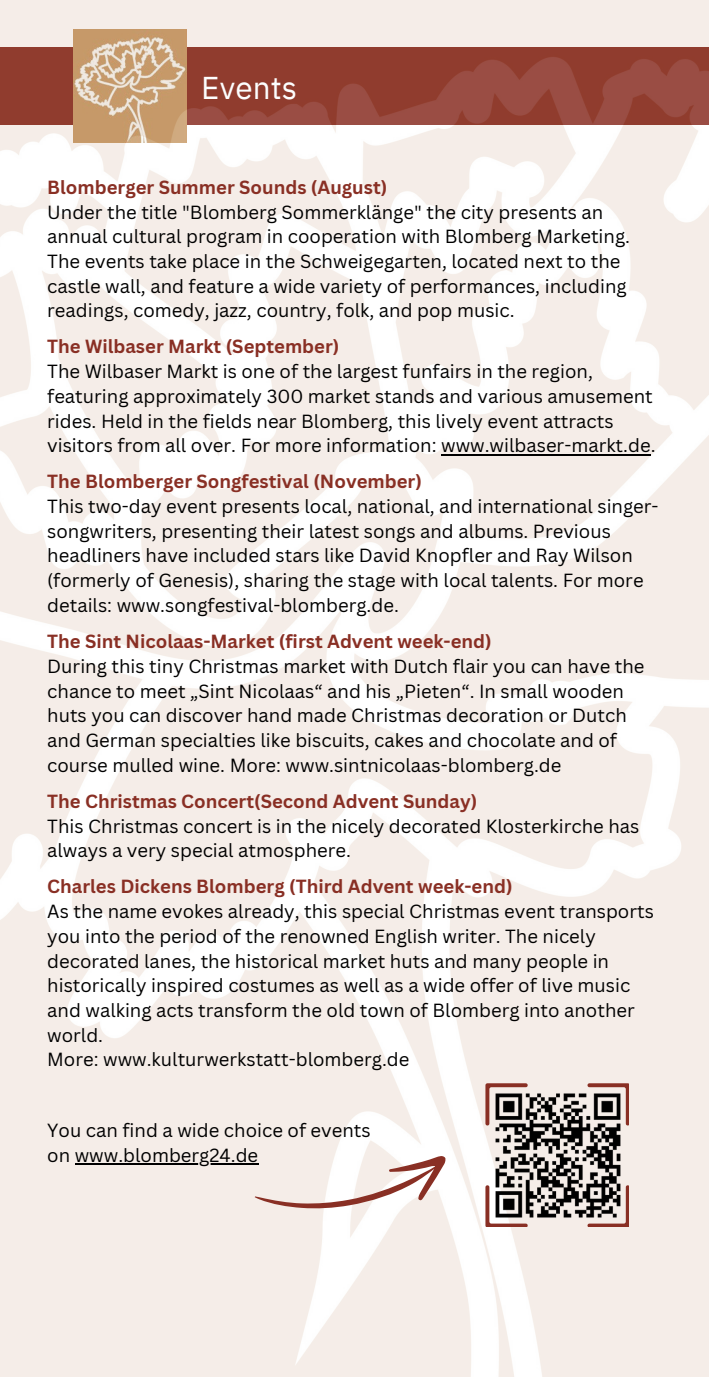
<style>
.page{position:relative;width:709px;height:1377px;background:#fff}
.page>*{position:absolute;margin:0;border:0;box-sizing:border-box;transform-origin:0 0}
.t1{font:31.5px "IBM Plex Sans";letter-spacing:.005em;color:#fdfefe}
.t2{font:18.45px/24.8px "Canva Sans";color:#000}
.t3{font:700 18.45px "Canva Sans";color:#892f24}
</style>
<div class="page">
<img style="left:0;top:0;width:709px;height:1377px">
<hr style="left:75px;top:1163px;width:183px;height:2px;background:#000">
<svg style="left:255px;top:1156px;width:191px;height:53px"></svg>
<svg style="left:587px;top:1083px;width:42px;height:43px"></svg>
<svg style="left:485px;top:1083px;width:43px;height:43px"></svg>
<svg style="left:587px;top:1185px;width:42px;height:42px"></svg>
<svg style="left:485px;top:1185px;width:43px;height:42px"></svg>
<img style="left:488px;top:1086px;width:139px;height:139px">
<hr style="left:441px;top:454px;width:209px;height:1px;background:#000">
<h1 class="t1" style="left:201px;top:63px;width:97px">Events</h1>
<p class="t3" style="left:47px;top:176px;width:341px">Blomberger Summer Sounds (August)</p>
<p class="t2" style="left:47px;top:200px;width:584px">Under the title "Blomberg Sommerklänge" the city presents an annual cultural program in cooperation with Blomberg Marketing.<br>The events take place in the Schweigegarten, located next to the castle wall, and feature a wide variety of performances, including readings, comedy, jazz, country, folk, and pop music.</p>
<p class="t3" style="left:47px;top:336px;width:294px">The Wilbaser Markt (September)</p>
<p class="t2" style="left:47px;top:359px;width:610px">The Wilbaser Markt is one of the largest funfairs in the region, featuring approximately 300 market stands and various amusement rides. Held in the fields near Blomberg, this lively event attracts visitors from all over. For more information: www.wilbaser-markt.de.</p>
<p class="t3" style="left:47px;top:471px;width:376px">The Blomberger Songfestival (November)</p>
<p class="t2" style="left:47px;top:494px;width:613px">This two-day event presents local, national, and international singer&shy;songwriters, presenting their latest songs and albums. Previous headliners have included stars like David Knopfler and Ray Wilson (formerly of Genesis), sharing the stage with local talents. For more details: www.songfestival-blomberg.de.</p>
<p class="t3" style="left:47px;top:631px;width:446px">The Sint Nicolaas-Market (first Advent week-end)</p>
<p class="t2" style="left:47px;top:654px;width:599px">During this tiny Christmas market with Dutch flair you can have the chance to meet „Sint Nicolaas“ and his „Pieten“. In small wooden huts you can discover hand made Christmas decoration or Dutch and German specialties like biscuits, cakes and chocolate and of course mulled wine. More: www.sintnicolaas-blomberg.de</p>
<p class="t3" style="left:47px;top:790px;width:431px">The Christmas Concert(Second Advent Sunday)</p>
<p class="t2" style="left:47px;top:814px;width:594px">This Christmas concert is in the nicely decorated Klosterkirche has always a very special atmosphere.</p>
<p class="t3" style="left:47px;top:876px;width:467px">Charles Dickens Blomberg (Third Advent week-end)</p>
<p class="t2" style="left:47px;top:899px;width:608px">As the name evokes already, this special Christmas event transports you into the period of the renowned English writer. The nicely decorated lanes, the historical market huts and many people in historically inspired costumes as well as a wide offer of live music and walking acts transform the old town of Blomberg into another world.<br>More: www.kulturwerkstatt-blomberg.de</p>
<p class="t2" style="left:47px;top:1118px;width:325px">You can find a wide choice of events on www.blomberg24.de</p>
</div>
